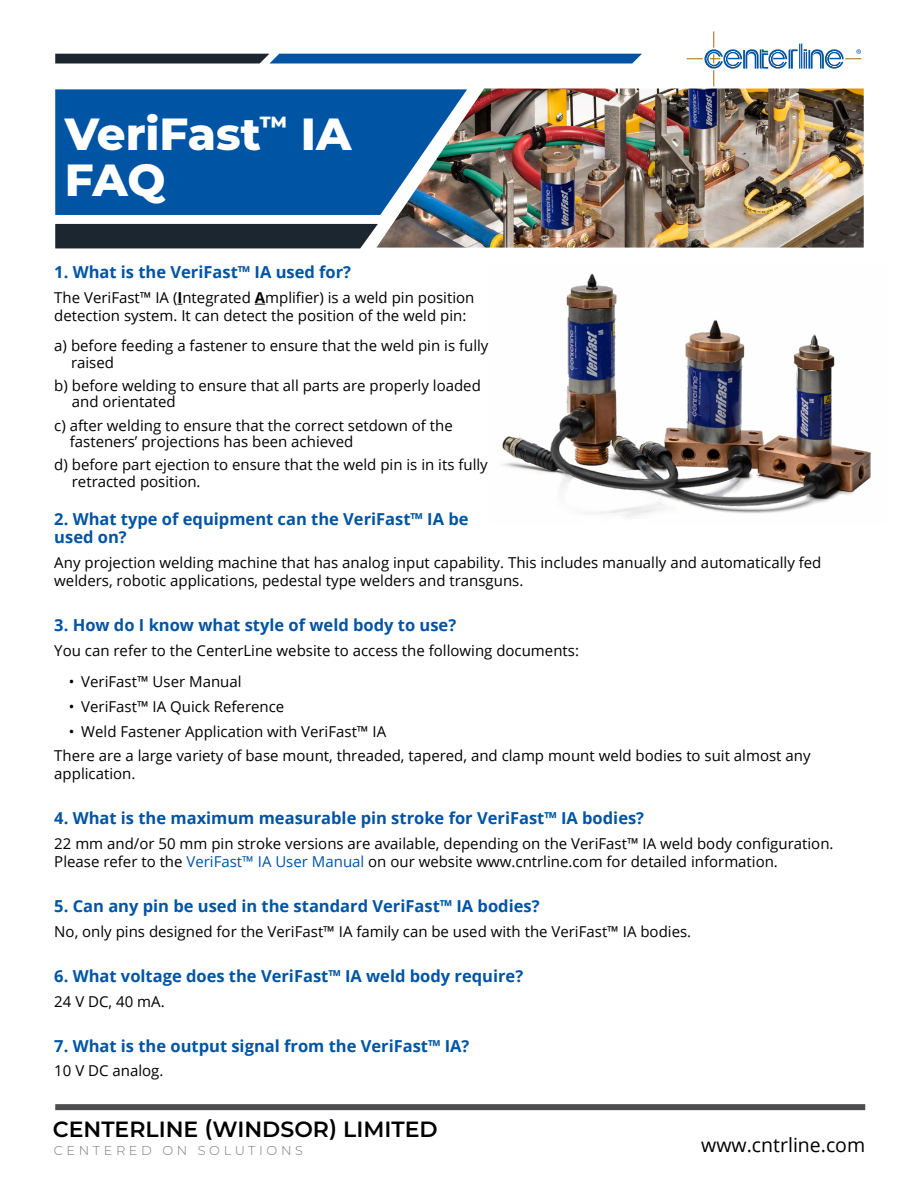
<style>
.page{position:relative;width:918px;height:1188px;background:#fff}
.page>*{position:absolute;margin:0;border:0;box-sizing:border-box;transform-origin:0 0}
.t1{font:800 45px/46.5px "Montserrat";color:#fff}
.t2{font:600 22.05px "Montserrat";color:#000}
.t3{font:19.5px "Open Sans";color:#000}
.t4{font:700 16.5px/18px "Open Sans";color:#0054a4}
.t5{font:15px/16.5px "Open Sans";color:#000}
.t6{font:300 12.9px "Montserrat";letter-spacing:.28em;color:#767a82}
.s1{font-weight:700}
.s2{color:#0054a4}
</style>
<div class="page">
<div style="left:55px;top:89px;width:321px;height:126px;background:#0054a4"></div>
<div style="left:55px;top:224px;width:321px;height:24px;background:#1c2630"></div>
<svg style="left:687px;top:31px;width:174px;height:55px"></svg>
<svg style="left:55px;top:54px;width:587px;height:9px"></svg>
<img style="left:376px;top:88px;width:488px;height:160px">
<div style="left:55px;top:1104px;width:810px;height:6px;background:#4d4d4f"></div>
<img style="left:502px;top:274px;width:369px;height:245px">
<h1 class="t1" style="left:65px;top:108px;width:288px">VeriFast<sup>™</sup> IA<br>FAQ</h1>
<p class="t4" style="left:54px;top:263px;width:298px">1. What is the VeriFast™ IA used for?</p>
<p class="t5" style="left:54px;top:288px;width:422px;line-height:18px">The VeriFast™ IA (<span class="s1">I</span>ntegrated <span class="s1">A</span>mplifier) is a weld pin position detection system. It can detect the position of the weld pin:</p>
<p class="t5" style="left:71px;top:337px;width:419px;text-indent:-17px">a) before feeding a fastener to ensure that the weld pin is fully raised</p>
<p class="t5" style="left:72px;top:377px;width:411px;text-indent:-18px">b) before welding to ensure that all parts are properly loaded and orientated</p>
<p class="t5" style="left:70px;top:416px;width:384px;text-indent:-15px">c) after welding to ensure that the correct setdown of the fasteners’ projections has been achieved</p>
<p class="t5" style="left:72px;top:456px;width:418px;text-indent:-18px">d) before part ejection to ensure that the weld pin is in its fully retracted position.</p>
<p class="t4" style="left:54px;top:510px;width:416px">2. What type of equipment can the VeriFast™ IA be used on?</p>
<p class="t5" style="left:54px;top:553px;width:769px;line-height:18px">Any projection welding machine that has analog input capability. This includes manually and automatically fed welders, robotic applications, pedestal type welders and transguns.</p>
<p class="t4" style="left:54px;top:615px;width:403px">3. How do I know what style of weld body to use?</p>
<p class="t5" style="left:54px;top:641px;width:526px">You can refer to the CenterLine website to access the following documents:</p>
<p class="t5" style="left:69px;top:673px;width:174px">• VeriFast™ User Manual</p>
<p class="t5" style="left:69px;top:698px;width:217px">• VeriFast™ IA Quick Reference</p>
<p class="t5" style="left:54px;top:718px;width:758px;line-height:24.8px;text-indent:15px">• Weld Fastener Application with VeriFast™ IA<br>There are a large variety of base mount, threaded, tapered, and clamp mount weld bodies to suit almost any</p>
<p class="t5" style="left:54px;top:765px;width:83px">application.</p>
<p class="t4" style="left:54px;top:809px;width:591px">4. What is the maximum measurable pin stroke for VeriFast™ IA bodies?</p>
<p class="t5" style="left:54px;top:834px;width:781px;line-height:18px">22 mm and/or 50 mm pin stroke versions are available, depending on the VeriFast™ IA weld body configuration.<br>Please refer to the <span class="s2">VeriFast™ IA User Manual</span> on our website www.cntrline.com for detailed information.</p>
<p class="t4" style="left:54px;top:897px;width:487px">5. Can any pin be used in the standard VeriFast™ IA bodies?</p>
<p class="t5" style="left:54px;top:923px;width:638px">No, only pins designed for the VeriFast™ IA family can be used with the VeriFast™ IA bodies.</p>
<p class="t4" style="left:54px;top:966px;width:470px">6. What voltage does the VeriFast™ IA weld body require?</p>
<p class="t5" style="left:54px;top:992px;width:112px">24 V DC, 40 mA.</p>
<p class="t4" style="left:54px;top:1036px;width:417px">7. What is the output signal from the VeriFast™ IA?</p>
<p class="t5" style="left:54px;top:1062px;width:111px">10 V DC analog.</p>
<h2 class="t2" style="left:53px;top:1114px;width:387px">CENTERLINE (WINDSOR) LIMITED</h2>
<p class="t6" style="left:54px;top:1141px;width:251px">CENTERED ON SOLUTIONS</p>
<h3 class="t3" style="left:701px;top:1132px;width:165px">www.cntrline.com</h3>
</div>
